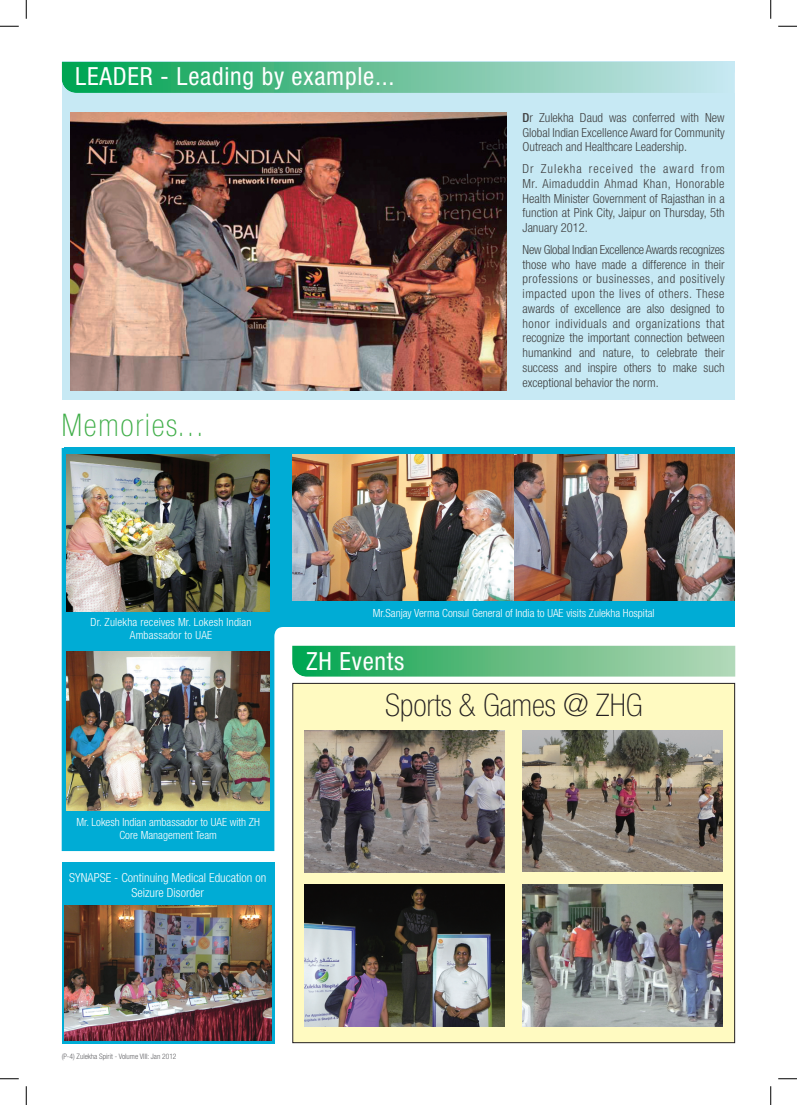
<style>
.page{position:relative;width:797px;height:1105px;background:#fff}
.page>*{position:absolute;margin:0;border:0;box-sizing:border-box;transform-origin:0 0}
.t1{font:100 condensed 31.25px "Helvetica Neue";color:#231f20}
.t2{font:100 condensed 31.25px "Helvetica Neue";letter-spacing:.06em;color:#40ae49}
.t3{font:condensed 25px "Helvetica Neue";letter-spacing:.03em;color:#fff}
.t4{font:300 condensed 12.5px/14.8px "Helvetica Neue";color:#3f3f40;text-align:justify}
.t5{font:300 condensed 12.5px/15px "Helvetica Neue";color:#fff;text-align:center}
.t6{font:300 condensed 11.25px/12.5px "Helvetica Neue";color:#fff;text-align:center}
.t7{font:300 condensed 11.25px/12.5px "Helvetica Neue";letter-spacing:.02em;color:#fff;text-align:center}
.t8{font:300 condensed 7.5px "Helvetica Neue";color:#636366}
.s1{font-weight:500}
</style>
<div class="page">
<svg style="left:62px;top:448px;width:221px;height:403px;background:#1fb3d5"></svg>
<svg style="left:292px;top:645px;width:443px;height:32px;background:#67bf87"></svg>
<div style="left:62px;top:862px;width:212px;height:182px;background:#00acd5"></div>
<div style="left:64px;top:448px;width:670px;height:179px;background:#00acd5"></div>
<div style="left:62px;top:62px;width:672px;height:338px;background:#c7e9f4"></div>
<img style="left:65px;top:906px;width:206px;height:134px">
<div style="left:293px;top:683px;width:441px;height:360px;background:#fffac1"></div>
<div style="left:292px;top:683px;width:443px;height:360px;border:1px solid #231f20"></div>
<svg style="left:62px;top:62px;width:673px;height:31px;background:#69c39e"></svg>
<img style="left:67px;top:652px;width:202px;height:159px">
<img style="left:293px;top:454px;width:441px;height:146px">
<img style="left:305px;top:731px;width:200px;height:142px">
<img style="left:522px;top:730px;width:201px;height:142px">
<img style="left:305px;top:884px;width:200px;height:143px">
<img style="left:522px;top:884px;width:201px;height:143px">
<img style="left:67px;top:455px;width:202px;height:156px">
<img style="left:71px;top:112px;width:435px;height:278px">
<svg style="left:0;top:25px;width:19px;height:2px"></svg>
<svg style="left:778px;top:25px;width:19px;height:2px"></svg>
<svg style="left:0;top:1078px;width:19px;height:1px"></svg>
<svg style="left:778px;top:1078px;width:19px;height:1px"></svg>
<svg style="left:25px;top:0;width:2px;height:19px"></svg>
<svg style="left:25px;top:1086px;width:2px;height:19px"></svg>
<svg style="left:770px;top:0;width:1px;height:19px"></svg>
<svg style="left:770px;top:1086px;width:1px;height:19px"></svg>
<h2 class="t3" style="left:75px;top:62px;width:321px">LEADER - Leading by example...</h2>
<h1 class="t2" style="left:62px;top:407px;width:143px">Memories...</h1>
<p class="t4" style="left:522px;top:110px;width:203px"><span class="s1">D</span>r Zulekha Daud was conferred with New Global Indian Excellence Award for Community Outreach and Healthcare Leadership.</p>
<p class="t4" style="left:522px;top:161px;width:203px">Dr Zulekha received the award from Mr. Aimaduddin Ahmad Khan, Honorable Health Minister Government of Rajasthan in a function at Pink City, Jaipur on Thursday, 5th January 2012.</p>
<p class="t4" style="left:522px;top:242px;width:203px">New Global Indian Excellence Awards recognizes those who have made a difference in their professions or businesses, and positively impacted upon the lives of others. These awards of excellence are also designed to honor individuals and organizations that recognize the important connection between humankind and nature, to celebrate their success and inspire others to make such exceptional behavior the norm.</p>
<p class="t7" style="left:90px;top:616px;width:163px">Dr. Zulekha receives Mr. Lokesh Indian<br>Ambassador to UAE</p>
<p class="t6" style="left:76px;top:816px;width:185px">Mr. Lokesh Indian ambassador to UAE with ZH<br>Core Management Team</p>
<p class="t5" style="left:69px;top:870px;width:199px">SYNAPSE - Continuing Medical Education on<br>Seizure Disorder</p>
<p class="t6" style="left:373px;top:607px;width:283px">Mr.Sanjay Verma Consul General of India to UAE visits Zulekha Hospital</p>
<h2 class="t3" style="left:306px;top:646px;width:100px">ZH Events</h2>
<h1 class="t1" style="left:385px;top:687px;width:258px">Sports &amp; Games @ ZHG</h1>
<p class="t8" style="left:62px;top:1051px;width:116px">(P-4) Zulekha Spirit - Volume VIII: Jan 2012</p>
</div>
